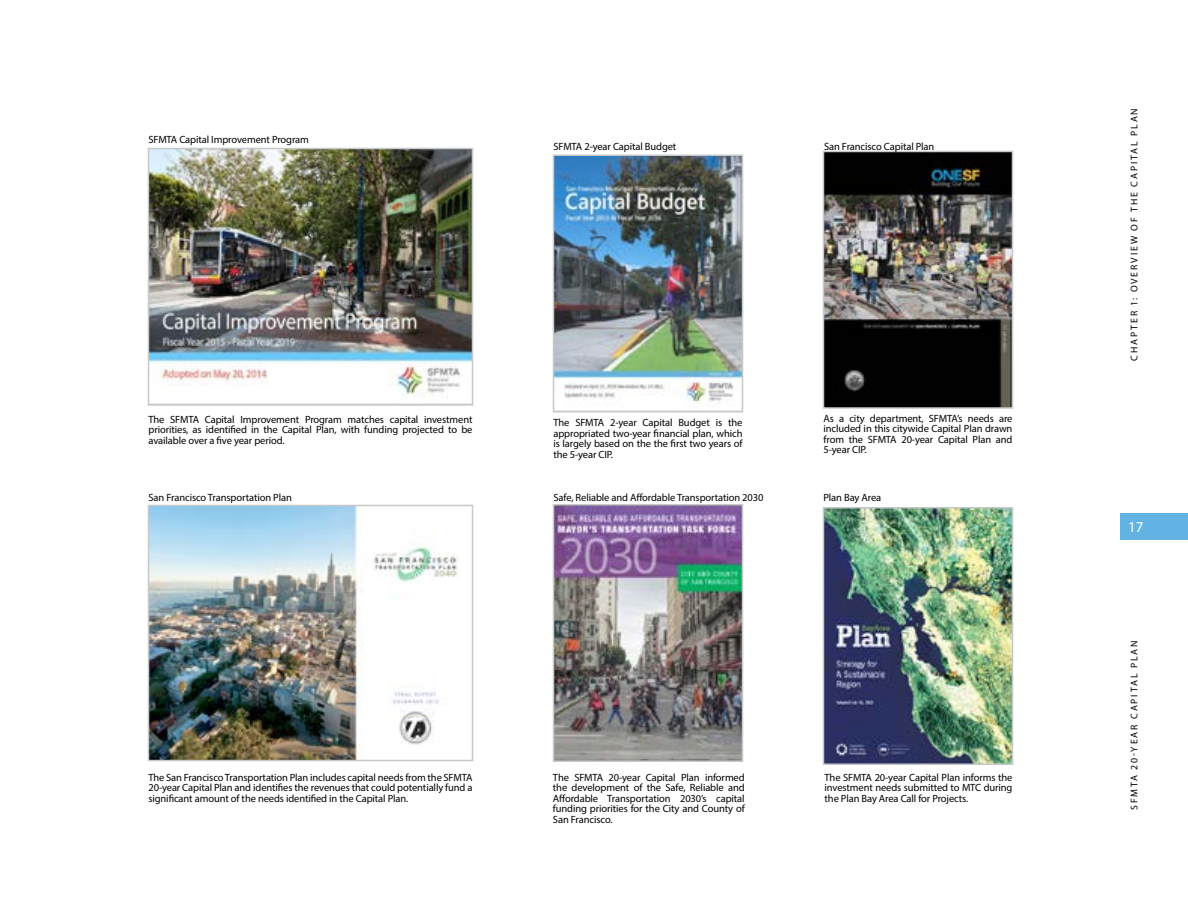
<style>
.page{position:relative;width:1188px;height:918px;background:#fff}
.page>*{position:absolute;margin:0;border:0;box-sizing:border-box;transform-origin:0 0}
.t1{font:15px "Myriad Pro";color:#fff}
.t2{font:10.5px/10.5px "Myriad Pro";letter-spacing:-.01em;color:#000;text-align:justify}
.t3{font:9.75px "Myriad Pro";letter-spacing:.19em;color:#000}
</style>
<div class="page">
<div style="left:1120px;top:513px;width:68px;height:27px;background:#62b3e4"></div>
<img style="left:151px;top:508px;width:308px;height:250px">
<div style="left:148px;top:505px;width:325px;height:256px;border:2px solid #c7c8ca"></div>
<img style="left:826px;top:510px;width:184px;height:252px">
<div style="left:823px;top:507px;width:190px;height:258px;border:2px solid #c7c8ca"></div>
<img style="left:151px;top:151px;width:319px;height:245px">
<div style="left:148px;top:148px;width:325px;height:258px;border:2px solid #c7c8ca"></div>
<img style="left:556px;top:507px;width:184px;height:252px">
<div style="left:553px;top:504px;width:190px;height:258px;border:2px solid #c7c8ca"></div>
<img style="left:826px;top:154px;width:184px;height:252px">
<div style="left:823px;top:151px;width:190px;height:258px;border:2px solid #c7c8ca"></div>
<img style="left:556px;top:157px;width:184px;height:247px">
<div style="left:553px;top:154px;width:190px;height:258px;border:2px solid #c7c8ca"></div>
<p class="t2" style="left:148px;top:134px;width:162px">SFMTA Capital Improvement Program</p>
<p class="t2" style="left:553px;top:141px;width:124px">SFMTA 2-year Capital Budget</p>
<p class="t2" style="left:824px;top:141px;width:112px">San Francisco Capital Plan</p>
<p class="t2" style="left:148px;top:414px;width:326px">The SFMTA Capital Improvement Program matches capital investment priorities, as identified in the Capital Plan, with funding projected to be available over a five year period.</p>
<p class="t2" style="left:554px;top:417px;width:191px">The SFMTA 2-year Capital Budget is the appropriated two-year financial plan, which is largely based on the the first two years of the 5-year CIP.</p>
<p class="t2" style="left:824px;top:413px;width:191px">As a city department, SFMTA’s needs are included in this citywide Capital Plan drawn from the SFMTA 20-year Capital Plan and 5-year CIP.</p>
<p class="t2" style="left:148px;top:492px;width:145px">San Francisco Transportation Plan</p>
<p class="t2" style="left:553px;top:492px;width:212px">Safe, Reliable and Affordable Transportation 2030</p>
<p class="t2" style="left:823px;top:492px;width:59px">Plan Bay Area</p>
<p class="t2" style="left:148px;top:772px;width:326px">The San Francisco Transportation Plan includes capital needs from the SFMTA 20-year Capital Plan and identifies the revenues that could potentially fund a significant amount of the needs identified in the Capital Plan.</p>
<p class="t2" style="left:553px;top:772px;width:193px">The SFMTA 20-year Capital Plan informed the development of the Safe, Reliable and Affordable Transportation 2030’s capital funding priorities for the City and County of San Francisco.</p>
<p class="t2" style="left:825px;top:772px;width:189px">The SFMTA 20-year Capital Plan informs the investment needs submitted to MTC during the Plan Bay Area Call for Projects.</p>
<p class="t3" style="left:1128px;top:361px;width:254px;rotate:-90deg">CHAPTER 1: OVERVIEW OF THE CAPITAL PLAN</p>
<h1 class="t1" style="left:1128px;top:518px;width:17px">17</h1>
<p class="t3" style="left:1128px;top:810px;width:171px;rotate:-90deg">SFMTA 20-YEAR CAPITAL PLAN</p>
</div>
